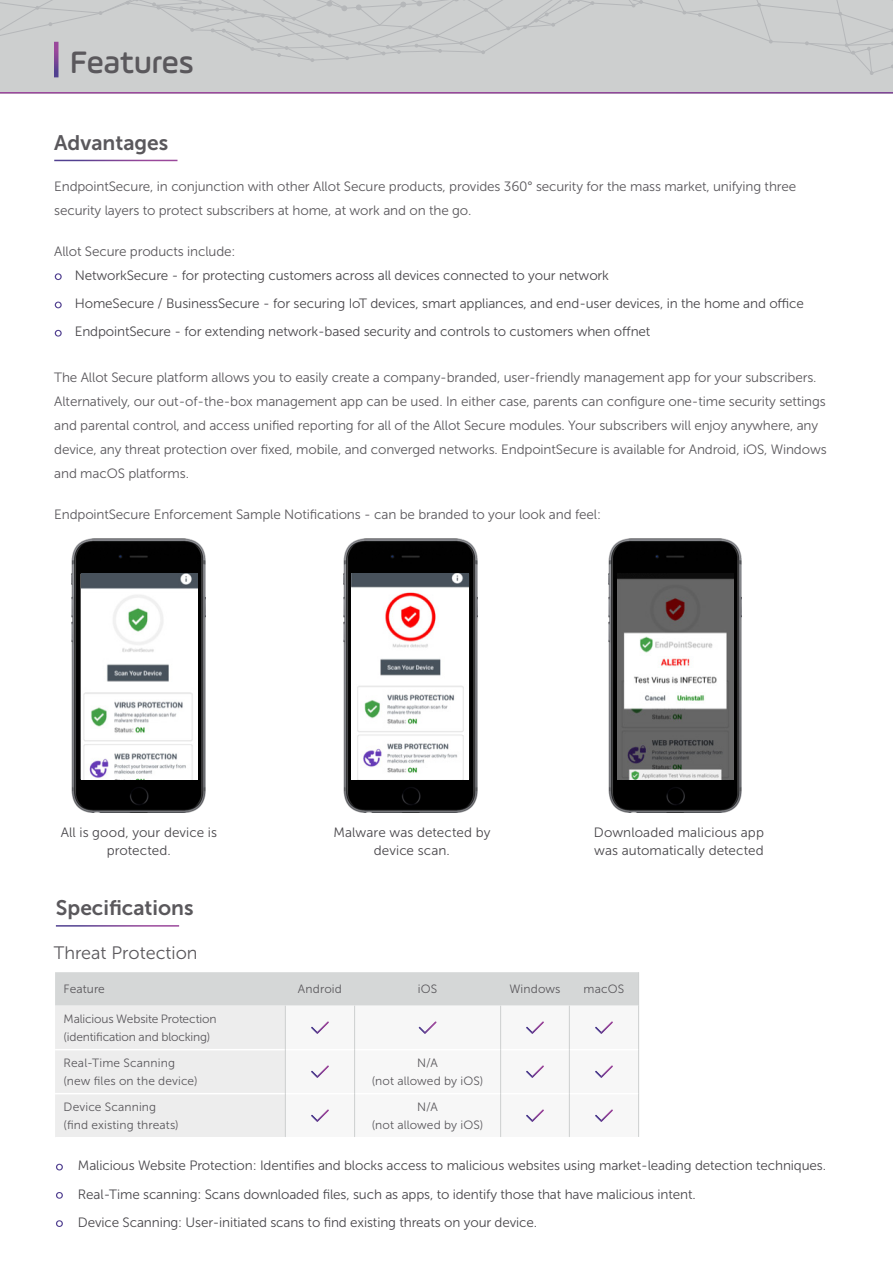
<style>
.page{position:relative;width:893px;height:1263px;background:#fff}
.page>*{position:absolute;margin:0;border:0;box-sizing:border-box;transform-origin:0 0}
.t1{font:500 33px "Ample Soft";color:#5a585c}
.t2{font:21px "Museo Sans 700";color:#5a585c}
.t3{font:18px "Museo Sans 300";color:#5a585c}
.t4{font:13.5px/24px "Museo Sans 300";letter-spacing:-.01em;color:#5a585c}
.t5{font:13.5px/28.2px "Museo Sans 300";letter-spacing:-.01em;color:#49474b}
.t6{font:13.5px/18px "Museo Sans 300";letter-spacing:.01em;color:#49474b}
.t7{font:12px/18px "Museo Sans 300";letter-spacing:.005em;color:#5a585c}
.t8{font:12px/18px "Museo Sans 300";letter-spacing:-.015em;color:#5a585c}
.s1{color:#5a585c}
.s2{font-family:"Museo Sans 500";font-size:12.75px;color:#fff}
</style>
<div class="page">
<img style="left:608px;top:538px;width:134px;height:274px">
<div style="left:0;top:0;width:893px;height:94px;background:#cdcfcf"></div>
<svg style="left:0;top:0;width:893px;height:75px"></svg>
<hr style="left:0;top:92px;width:893px;height:2px;background:#fff">
<svg style="left:54px;top:42px;width:4px;height:35px"></svg>
<img style="left:617px;top:574px;width:116px;height:205px">
<svg style="left:55px;top:972px;width:584px;height:165px"></svg>
<img style="left:72px;top:538px;width:134px;height:274px">
<img style="left:343px;top:538px;width:134px;height:274px">
<img style="left:81px;top:574px;width:116px;height:206px">
<img style="left:352px;top:574px;width:116px;height:206px">
<h1 class="t1" style="left:70px;top:42px;width:126px">Features</h1>
<h2 class="t2" style="left:54px;top:131px;width:116px">Advantages</h2>
<p class="t4" style="left:54px;top:174px;width:743px">EndpointSecure, in conjunction with other Allot Secure products, provides 360° security for the mass market, unifying three security layers to protect subscribers at home, at work and on the go.</p>
<p class="t5" style="left:54px;top:239px;width:556px;line-height:24px"><span class="s1">Allot Secure products include:<br></span><span class="s2">o</span> NetworkSecure - for protecting customers across all devices connected to your network</p>
<p class="t5" style="left:54px;top:290px;width:751px"><span class="s2">o</span> HomeSecure / BusinessSecure - for securing IoT devices, smart appliances, and end-user devices, in the home and office <span class="s2">o</span> EndpointSecure - for extending network-based security and controls to customers when offnet</p>
<p class="t4" style="left:54px;top:365px;width:774px">The Allot Secure platform allows you to easily create a company-branded, user-friendly management app for your subscribers.<br>Alternatively, our out-of-the-box management app can be used. In either case, parents can configure one-time security settings and parental control, and access unified reporting for all of the Allot Secure modules. Your subscribers will enjoy anywhere, any device, any threat protection over fixed, mobile, and converged networks. EndpointSecure is available for Android, iOS, Windows and macOS platforms.</p>
<p class="t4" style="left:54px;top:502px;width:548px">EndpointSecure Enforcement Sample Notifications - can be branded to your look and feel:</p>
<p class="t5" style="left:61px;top:824px;width:158px;line-height:18px;text-align:center">All is good, your device is protected.</p>
<p class="t5" style="left:333px;top:824px;width:158px;line-height:18px;text-align:center">Malware was detected by device scan.</p>
<p class="t6" style="left:594px;top:824px;width:172px">Downloaded malicious app was automatically detected</p>
<h2 class="t2" style="left:56px;top:896px;width:139px">Specifications</h2>
<h3 class="t3" style="left:54px;top:943px;width:145px">Threat Protection</h3>
<p class="t7" style="left:64px;top:980px;width:43px">Feature</p>
<p class="t7" style="left:298px;top:980px;width:46px">Android</p>
<p class="t7" style="left:418px;top:980px;width:21px">iOS</p>
<p class="t7" style="left:509px;top:980px;width:53px">Windows</p>
<p class="t7" style="left:584px;top:980px;width:42px">macOS</p>
<p class="t8" style="left:64px;top:1010px;width:154px">Malicious Website Protection (identification and blocking)</p>
<p class="t7" style="left:64px;top:1054px;width:136px">Real-Time Scanning (new files on the device)</p>
<p class="t7" style="left:372px;top:1054px;width:113px;text-align:center">N/A<br>(not allowed by iOS)</p>
<p class="t7" style="left:64px;top:1098px;width:117px">Device Scanning (find existing threats)</p>
<p class="t7" style="left:372px;top:1098px;width:113px;text-align:center">N/A<br>(not allowed by iOS)</p>
<p class="t5" style="left:55px;top:1152px;width:772px"><span class="s2">o</span> Malicious Website Protection: Identifies and blocks access to malicious websites using market-leading detection techniques. <span class="s2">o</span> Real-Time scanning: Scans downloaded files, such as apps, to identify those that have malicious intent.<br><span class="s2">o</span> Device Scanning: User-initiated scans to find existing threats on your device.</p>
</div>
